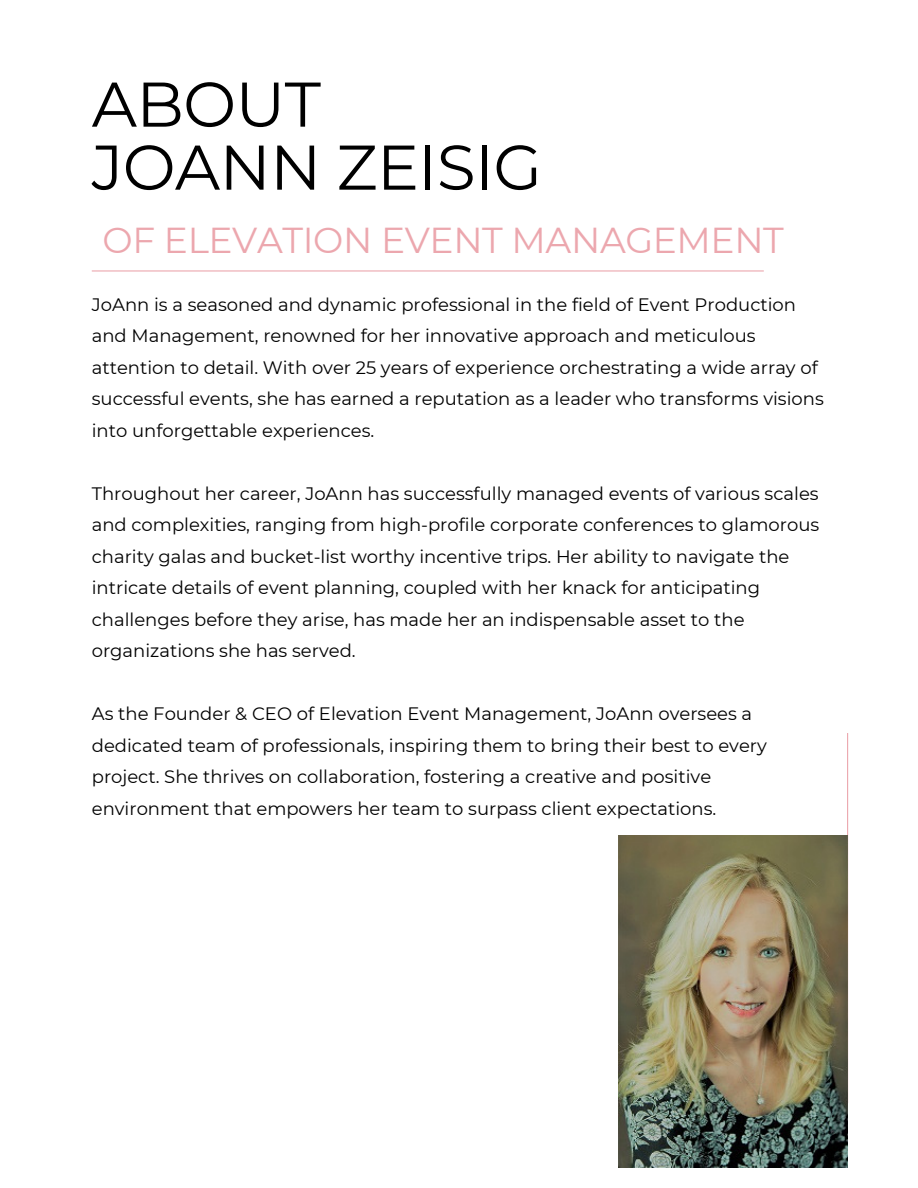
<style>
.page{position:relative;width:918px;height:1188px;background:#fff}
.page>*{position:absolute;margin:0;border:0;box-sizing:border-box;transform-origin:0 0}
.t1{font:63px "Montserrat";letter-spacing:-.01em;color:#000}
.t2{font:36px "Montserrat";letter-spacing:-.01em;color:#eca7ae}
.t3{font:18px/31.5px "Montserrat";color:#000}
</style>
<div class="page">
<hr style="left:92px;top:270px;width:672px;height:2px;background:#eca7ae">
<hr style="left:847px;top:733px;width:1px;height:370px;background:#eca7ae">
<img style="left:618px;top:835px;width:230px;height:332px">
<p class="t1" style="left:92px;top:66px;width:231px">ABOUT</p>
<p class="t1" style="left:92px;top:129px;width:452px">JOANN ZEISIG</p>
<p class="t2" style="left:103px;top:218px;width:683px">OF ELEVATION EVENT MANAGEMENT</p>
<p class="t3" style="left:92px;top:289px;width:734px">JoAnn is a seasoned and dynamic professional in the field of Event Production and Management, renowned for her innovative approach and meticulous attention to detail. With over 25 years of experience orchestrating a wide array of successful events, she has earned a reputation as a leader who transforms visions into unforgettable experiences.</p>
<p class="t3" style="left:92px;top:478px;width:729px">Throughout her career, JoAnn has successfully managed events of various scales and complexities, ranging from high-profile corporate conferences to glamorous charity galas and bucket-list worthy incentive trips. Her ability to navigate the intricate details of event planning, coupled with her knack for anticipating challenges before they arise, has made her an indispensable asset to the organizations she has served.</p>
<p class="t3" style="left:92px;top:698px;width:677px">As the Founder &amp; CEO of Elevation Event Management, JoAnn oversees a dedicated team of professionals, inspiring them to bring their best to every project. She thrives on collaboration, fostering a creative and positive environment that empowers her team to surpass client expectations.</p>
</div>
